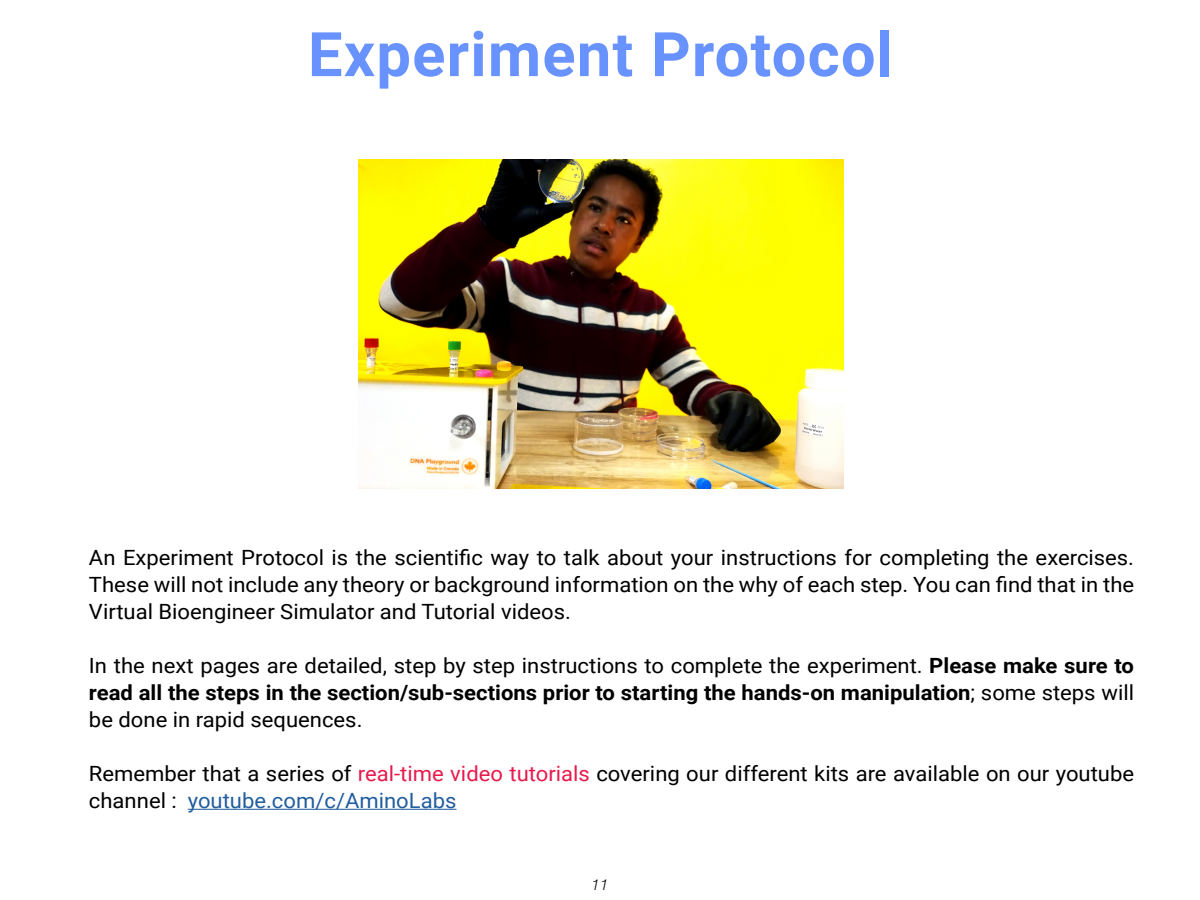
<style>
.page{position:relative;width:1200px;height:900px;background:#fff}
.page>*{position:absolute;margin:0;border:0;box-sizing:border-box;transform-origin:0 0}
.t1{font:700 61.5px "Roboto";letter-spacing:.02em;color:#6892fd}
.t2{font:21px/27px "Roboto";color:#000;text-align:justify;scale:1.05 1}
.t3{font:italic 300 15px "Helvetica Neue";color:#000}
.s1{font-weight:700}
.s2{color:#e81a4b}
.s3{color:#215e9e}
</style>
<div class="page">
<hr style="left:188px;top:809px;width:269px;height:1px;background:#215e9e">
<img style="left:358px;top:159px;width:485px;height:330px">
<h1 class="t1" style="left:308px;top:11px;width:587px">Experiment Protocol</h1>
<p class="t2" style="left:89px;top:543px;width:997px">An Experiment Protocol is the scientific way to talk about your instructions for completing the exercises.<br>These will not include any theory or background information on the why of each step. You can find that in the Virtual Bioengineer Simulator and Tutorial videos.</p>
<p class="t2" style="left:89px;top:651px;width:997px">In the next pages are detailed, step by step instructions to complete the experiment. <span class="s1">Please make sure to read all the steps in the section/sub-sections prior to starting the hands-on manipulation</span>; some steps will be done in rapid sequences.</p>
<p class="t2" style="left:89px;top:759px;width:997px">Remember that a series of <span class="s2">real-time video tutorials</span> covering our different kits are available on our youtube channel : <span class="s3">youtube.com/c/AminoLabs</span></p>
<p class="t3" style="left:592px;top:873px;width:18px">11</p>
</div>
